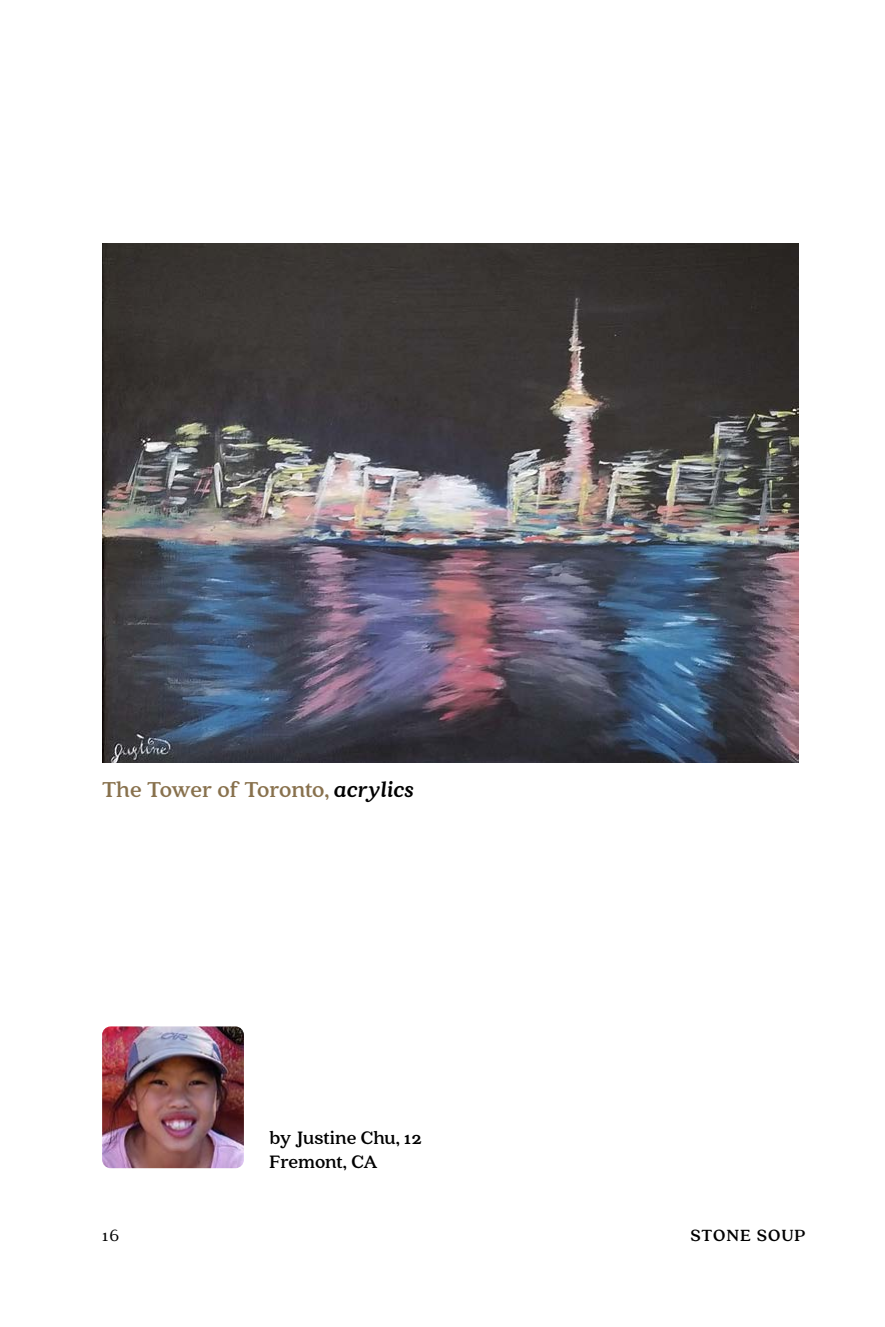
<style>
.page{position:relative;width:885px;height:1327px;background:#fff}
.page>*{position:absolute;margin:0;border:0;box-sizing:border-box;transform-origin:0 0}
.t1{font:700 24px "Quincy CF";letter-spacing:-.01em;color:#88714d}
.t2{font:700 20px/24.6px "Quincy CF";color:#000}
.t3{font:700 18px "Quincy CF";letter-spacing:.05em;color:#000}
.t4{font:18px "Quincy CF";color:#000}
.s1{font-weight:900;font-style:italic;color:#000}
</style>
<div class="page">
<img style="left:102px;top:243px;width:696px;height:519px">
<img style="left:102px;top:1026px;width:142px;height:142px">
<p class="t1" style="left:102px;top:775px;width:313px">The Tower of Toronto, <span class="s1">acrylics</span></p>
<p class="t2" style="left:269px;top:1125px;width:154px">by Justine Chu, 12<br>Fremont, CA</p>
<p class="t4" style="left:102px;top:1224px;width:19px">16</p>
<p class="t3" style="left:690px;top:1224px;width:117px">STONE SOUP</p>
</div>
